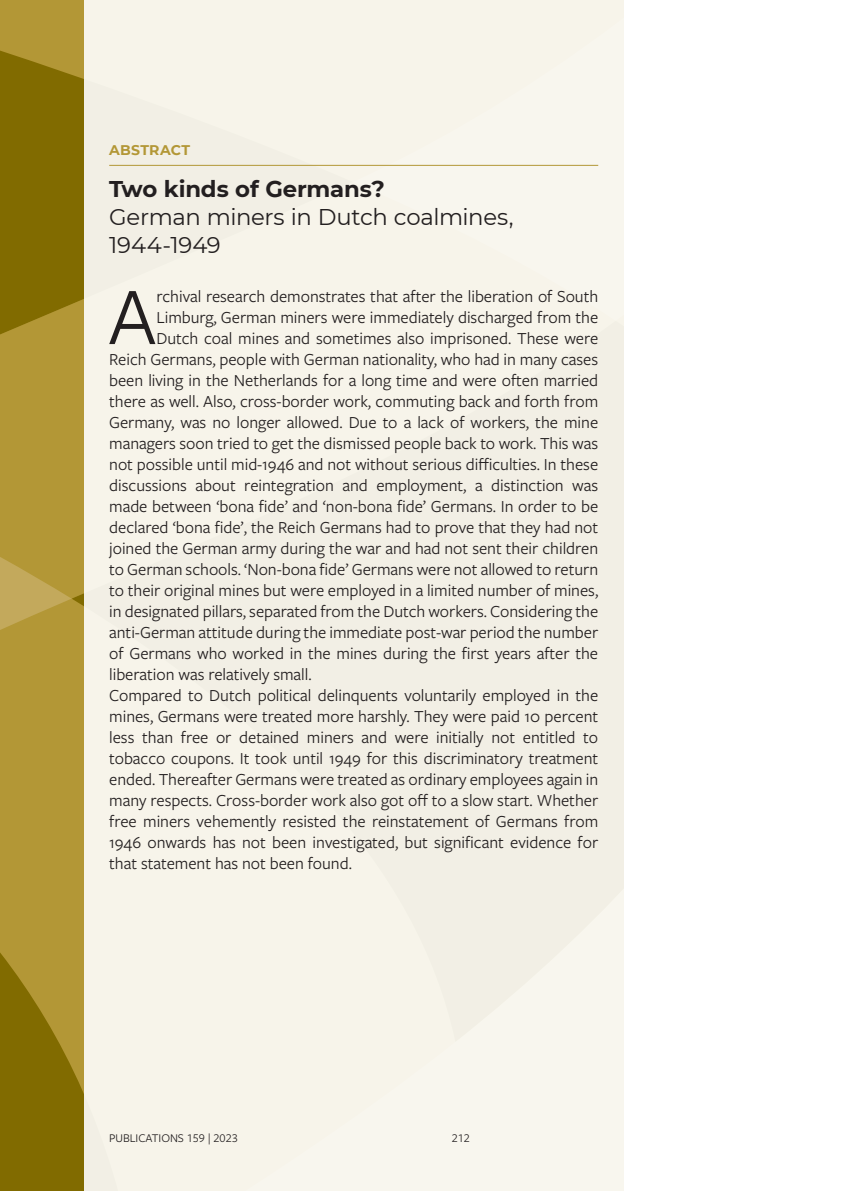
<style>
.page{position:relative;width:844px;height:1191px;background:#fff}
.page>*{position:absolute;margin:0;border:0;box-sizing:border-box;transform-origin:0 0}
.t1{font:84.7px "Freight Sans Pro";color:#231f20}
.t2{font:22.75px/28px "Montserrat";letter-spacing:-.015em;color:#231f20}
.t3{font:700 22.75px "Montserrat";letter-spacing:-.005em;color:#231f20}
.t4{font:17.5px "Freight Sans Pro";letter-spacing:-.005em;color:#231f20}
.t5{font:700 14px "Montserrat";letter-spacing:.02em;color:#b39736}
.t6{font:12.25px "Freight Sans Pro";letter-spacing:-.005em;color:#231f20}
</style>
<div class="page">
<svg style="left:0;top:438px;width:72px;height:312px;background:#b4993a"></svg>
<svg style="left:0;top:0;width:84px;height:438px;background:#967d16"></svg>
<svg style="left:0;top:750px;width:84px;height:441px;background:#9f8520"></svg>
<div style="left:84px;top:0;width:540px;height:1191px;background:#f7f4ea"></div>
<hr style="left:109px;top:165px;width:489px;height:1px;background:#b39736">
<p class="t5" style="left:109px;top:141px;width:82px">ABSTRACT</p>
<h2 class="t3" style="left:109px;top:175px;width:277px">Two kinds of Germans?</h2>
<h2 class="t2" style="left:109px;top:203px;width:405px">German miners in Dutch coalmines,<br>1944-1949</h2>
<h1 class="t1" style="left:108px;top:260px;width:50px">A</h1>
<p class="t4" style="left:156px;top:285px;width:443px">rchival research demonstrates that after the liberation of South</p>
<p class="t4" style="left:156px;top:306px;width:443px">Limburg, German miners were immediately discharged from the</p>
<p class="t4" style="left:156px;top:327px;width:443px">Dutch coal mines and sometimes also imprisoned. These were</p>
<p class="t4" style="left:109px;top:348px;width:490px">Reich Germans, people with German nationality, who had in many cases</p>
<p class="t4" style="left:109px;top:369px;width:490px">been living in the Netherlands for a long time and were often married</p>
<p class="t4" style="left:109px;top:390px;width:490px">there as well. Also, cross-border work, commuting back and forth from</p>
<p class="t4" style="left:109px;top:411px;width:490px">Germany, was no longer allowed. Due to a lack of workers, the mine</p>
<p class="t4" style="left:109px;top:432px;width:490px">managers soon tried to get the dismissed people back to work. This was</p>
<p class="t4" style="left:109px;top:453px;width:490px">not possible until mid-1946 and not without serious difficulties. In these</p>
<p class="t4" style="left:109px;top:474px;width:490px">discussions about reintegration and employment, a distinction was</p>
<p class="t4" style="left:109px;top:495px;width:490px">made between ‘bona fide’ and ‘non-bona fide’ Germans. In order to be</p>
<p class="t4" style="left:109px;top:516px;width:490px">declared ‘bona fide’, the Reich Germans had to prove that they had not</p>
<p class="t4" style="left:109px;top:537px;width:490px">joined the German army during the war and had not sent their children</p>
<p class="t4" style="left:109px;top:558px;width:490px">to German schools. ‘Non-bona fide’ Germans were not allowed to return</p>
<p class="t4" style="left:109px;top:579px;width:490px">to their original mines but were employed in a limited number of mines,</p>
<p class="t4" style="left:109px;top:600px;width:490px">in designated pillars, separated from the Dutch workers. Considering the</p>
<p class="t4" style="left:109px;top:621px;width:490px">anti-German attitude during the immediate post-war period the number</p>
<p class="t4" style="left:109px;top:642px;width:490px">of Germans who worked in the mines during the first years after the</p>
<p class="t4" style="left:109px;top:663px;width:204px">liberation was relatively small.</p>
<p class="t4" style="left:109px;top:684px;width:490px">Compared to Dutch political delinquents voluntarily employed in the</p>
<p class="t4" style="left:109px;top:705px;width:490px">mines, Germans were treated more harshly. They were paid 10 percent</p>
<p class="t4" style="left:109px;top:726px;width:490px">less than free or detained miners and were initially not entitled to</p>
<p class="t4" style="left:109px;top:747px;width:490px">tobacco coupons. It took until 1949 for this discriminatory treatment</p>
<p class="t4" style="left:109px;top:768px;width:490px">ended. Thereafter Germans were treated as ordinary employees again in</p>
<p class="t4" style="left:109px;top:789px;width:490px">many respects. Cross-border work also got off to a slow start. Whether</p>
<p class="t4" style="left:109px;top:810px;width:490px">free miners vehemently resisted the reinstatement of Germans from</p>
<p class="t4" style="left:109px;top:831px;width:490px">1946 onwards has not been investigated, but significant evidence for</p>
<p class="t4" style="left:109px;top:852px;width:244px">that statement has not been found.</p>
<p class="t6" style="left:109px;top:1130px;width:130px">PUBLICATIONS 159 | 2023</p>
<p class="t6" style="left:451px;top:1130px;width:20px">212</p>
</div>
